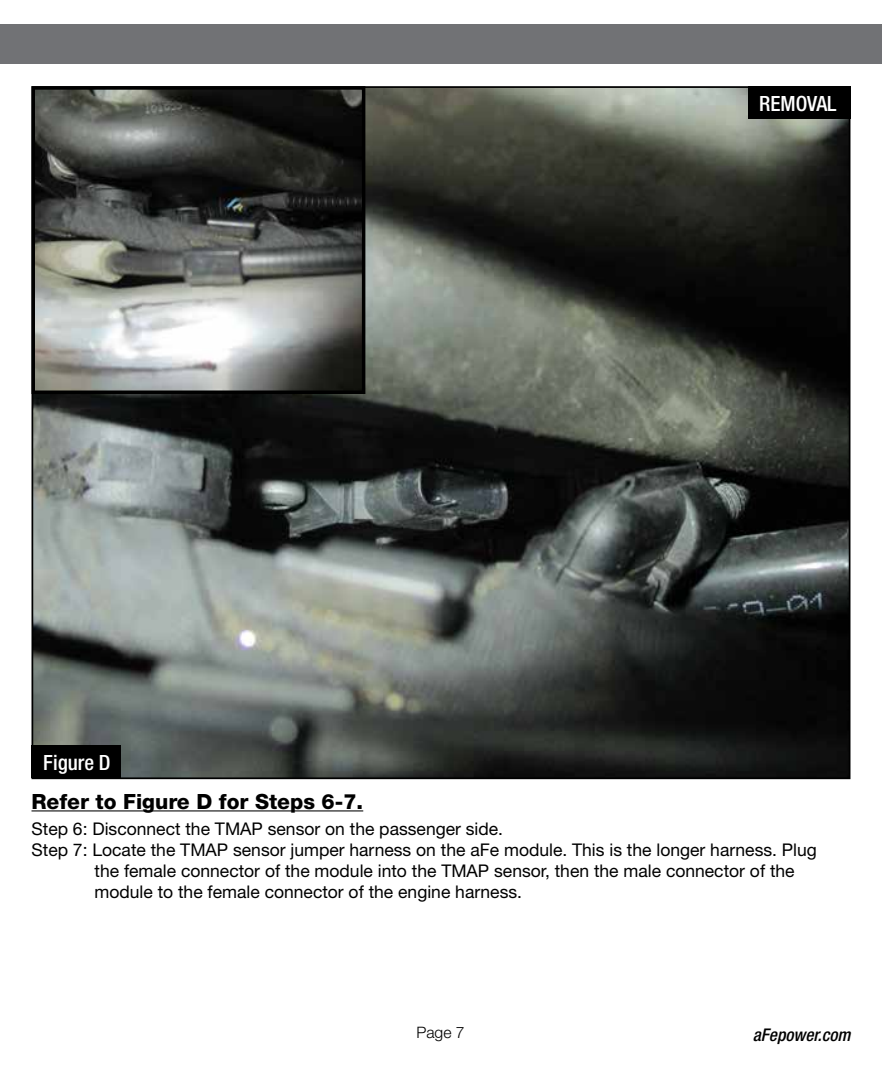
<style>
.page{position:relative;width:882px;height:1071px;background:#fff}
.page>*{position:absolute;margin:0;border:0;box-sizing:border-box;transform-origin:0 0}
.t1{font:800 21px "Helvetica Neue";color:#000}
.t2{font:500 condensed 21px "Helvetica Neue";color:#fff}
.t3{font:17.5px "Helvetica Neue";color:#000}
.t4{font:italic 500 condensed 17.5px "Helvetica Neue";color:#000}
.t5{font:300 15.75px "Helvetica Neue";color:#000}
</style>
<div class="page">
<img style="left:35px;top:89px;width:812px;height:687px">
<div style="left:0;top:24px;width:882px;height:40px;background:#717275"></div>
<hr style="left:32px;top:810px;width:331px;height:1px;background:#000">
<div style="left:32px;top:745px;width:89px;height:33px;background:#000"></div>
<div style="left:748px;top:86px;width:102px;height:33px;background:#000"></div>
<img style="left:37px;top:91px;width:323px;height:298px">
<div style="left:32px;top:86px;width:333px;height:308px;border:4px solid #000"></div>
<p class="t2" style="left:43px;top:750px;width:69px">Figure D</p>
<p class="t2" style="left:759px;top:91px;width:79px">REMOVAL</p>
<p class="t1" style="left:32px;top:789px;width:333px">Refer to Figure D for Steps 6-7.</p>
<p class="t3" style="left:32px;top:819px;width:473px">Step 6: Disconnect the TMAP sensor on the passenger side.</p>
<p class="t3" style="left:32px;top:840px;width:787px">Step 7: Locate the TMAP sensor jumper harness on the aFe module. This is the longer harness. Plug</p>
<p class="t3" style="left:94px;top:861px;width:702px">the female connector of the module into the TMAP sensor, then the male connector of the</p>
<p class="t3" style="left:94px;top:882px;width:429px">module to the female connector of the engine harness.</p>
<p class="t5" style="left:416px;top:1023px;width:50px">Page 7</p>
<p class="t4" style="left:753px;top:1024px;width:99px">aFepower.com</p>
</div>
